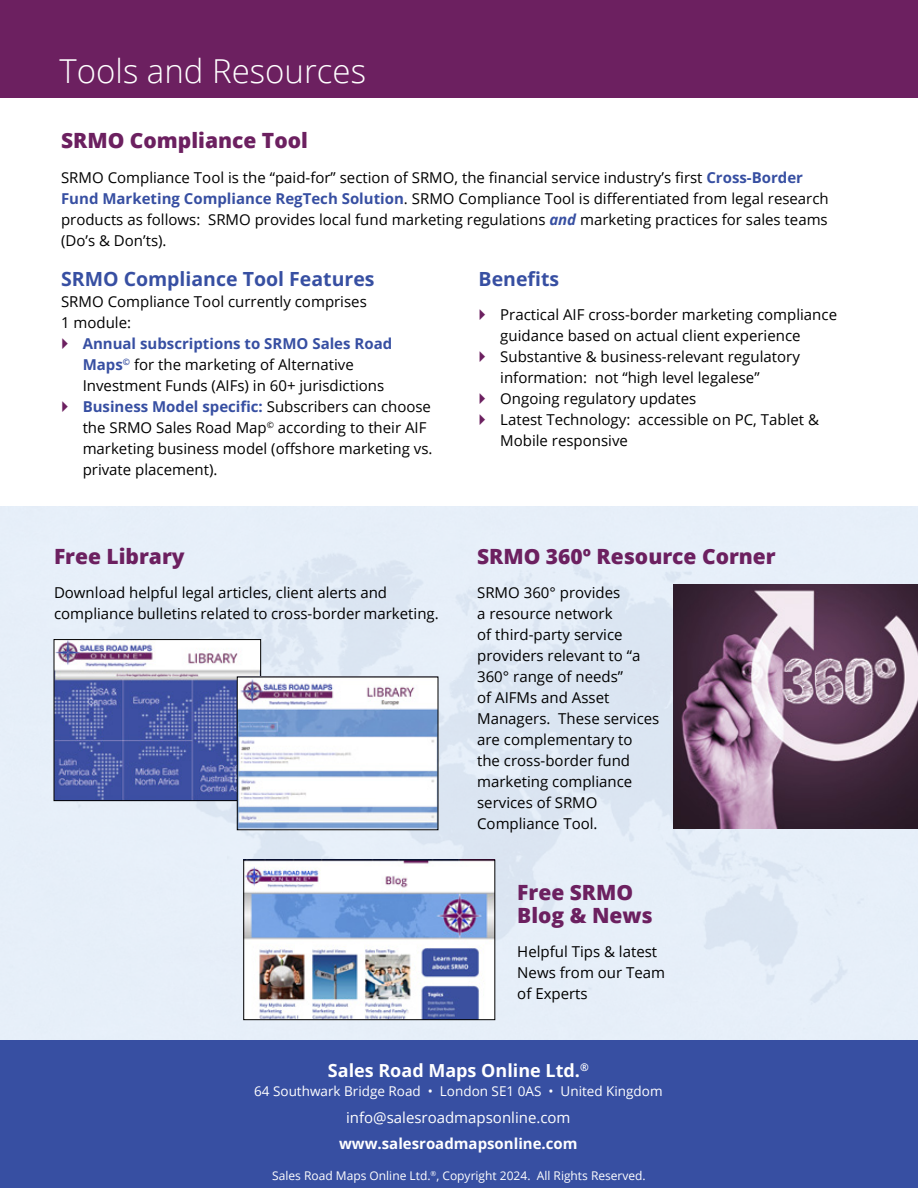
<style>
.page{position:relative;width:918px;height:1188px;background:#fff}
.page>*{position:absolute;margin:0;border:0;box-sizing:border-box;transform-origin:0 0}
.t1{font:300 33px "Open Sans";color:#fff}
.t2{font:800 21px/22.5px "Open Sans";color:#6c2060}
.t3{font:700 19.5px "Open Sans";color:#374fa2}
.t4{font:700 18px "Open Sans";color:#fff}
.t5{font:15px/21px "Open Sans";color:#000}
.t6{font:15px "Open Sans";color:#fff}
.t7{font:700 15px "Open Sans";color:#fff}
.t8{font:13.5px "Open Sans";color:#fff}
.t9{font:12px "Open Sans";color:#fff}
.s1{font-weight:700;color:#374fa2}
.s2{font-weight:700;font-style:italic;color:#374fa2}
</style>
<div class="page">
<img style="left:0;top:507px;width:918px;height:533px">
<div style="left:0;top:0;width:918px;height:97px;background:#6c2060"></div>
<div style="left:0;top:1040px;width:918px;height:148px;background:#374fa2"></div>
<img style="left:56px;top:641px;width:203px;height:158px">
<div style="left:54px;top:639px;width:207px;height:162px;border:1px solid #000"></div>
<img style="left:239px;top:679px;width:197px;height:149px">
<img style="left:674px;top:584px;width:244px;height:244px">
<img style="left:245px;top:862px;width:248px;height:156px">
<div style="left:243px;top:860px;width:252px;height:160px;border:1px solid #000"></div>
<h1 class="t1" style="left:60px;top:49px;width:308px">Tools and Resources</h1>
<h2 class="t2" style="left:61px;top:128px;width:248px">SRMO Compliance Tool</h2>
<p class="t5" style="left:61px;top:166px;width:769px">SRMO Compliance Tool is the “paid-for” section of SRMO, the financial service industry’s first <span class="s1">Cross-Border Fund Marketing Compliance RegTech Solution</span>. SRMO Compliance Tool is differentiated from legal research products as follows: SRMO provides local fund marketing regulations <span class="s2">and</span> marketing practices for sales teams (Do’s &amp; Don’ts).</p>
<h3 class="t3" style="left:61px;top:265px;width:315px">SRMO Compliance Tool Features</h3>
<p class="t5" style="left:61px;top:290px;width:307px">SRMO Compliance Tool currently comprises<br>1 module:</p>
<p class="t5" style="left:83px;top:332px;width:351px"><span class="s1">Annual subscriptions to SRMO Sales Road Maps</span><sup>©</sup> for the marketing of Alternative Investment Funds (AIFs) in 60+ jurisdictions <span class="s1">Business Model specific:</span> Subscribers can choose the SRMO Sales Road Map<sup>©</sup> according to their AIF marketing business model (offshore marketing vs. private placement).</p>
<h3 class="t3" style="left:479px;top:265px;width:82px">Benefits</h3>
<p class="t5" style="left:500px;top:304px;width:338px">Practical AIF cross-border marketing compliance guidance based on actual client experience Substantive &amp; business-relevant regulatory information: not “high level legalese”<br>Ongoing regulatory updates<br>Latest Technology: accessible on PC, Tablet &amp; Mobile responsive</p>
<h2 class="t2" style="left:54px;top:544px;width:132px">Free Library</h2>
<p class="t5" style="left:54px;top:582px;width:386px">Download helpful legal articles, client alerts and compliance bulletins related to cross-border marketing.</p>
<h2 class="t2" style="left:477px;top:544px;width:300px">SRMO 360º Resource Corner</h2>
<p class="t5" style="left:477px;top:582px;width:184px">SRMO 360° provides<br>a resource network<br>of third-party service providers relevant to “a<br>360° range of needs”<br>of AIFMs and Asset<br>Managers. These services are complementary to<br>the cross-border fund marketing compliance services of SRMO<br>Compliance Tool.</p>
<h2 class="t2" style="left:517px;top:880px;width:137px">Free SRMO<br>Blog &amp; News</h2>
<p class="t5" style="left:517px;top:941px;width:149px">Helpful Tips &amp; latest<br>News from our Team of Experts</p>
<p class="t4" style="left:328px;top:1058px;width:262px">Sales Road Maps Online Ltd.<sup>®</sup></p>
<p class="t8" style="left:254px;top:1082px;width:410px">64 Southwark Bridge Road • London SE1 0AS • United Kingdom</p>
<p class="t6" style="left:346px;top:1107px;width:226px">info@salesroadmapsonline.com</p>
<p class="t7" style="left:339px;top:1133px;width:240px">www.salesroadmapsonline.com</p>
<p class="t9" style="left:272px;top:1168px;width:375px">Sales Road Maps Online Ltd.<sup>®</sup>, Copyright 2024. All Rights Reserved.</p>
</div>
